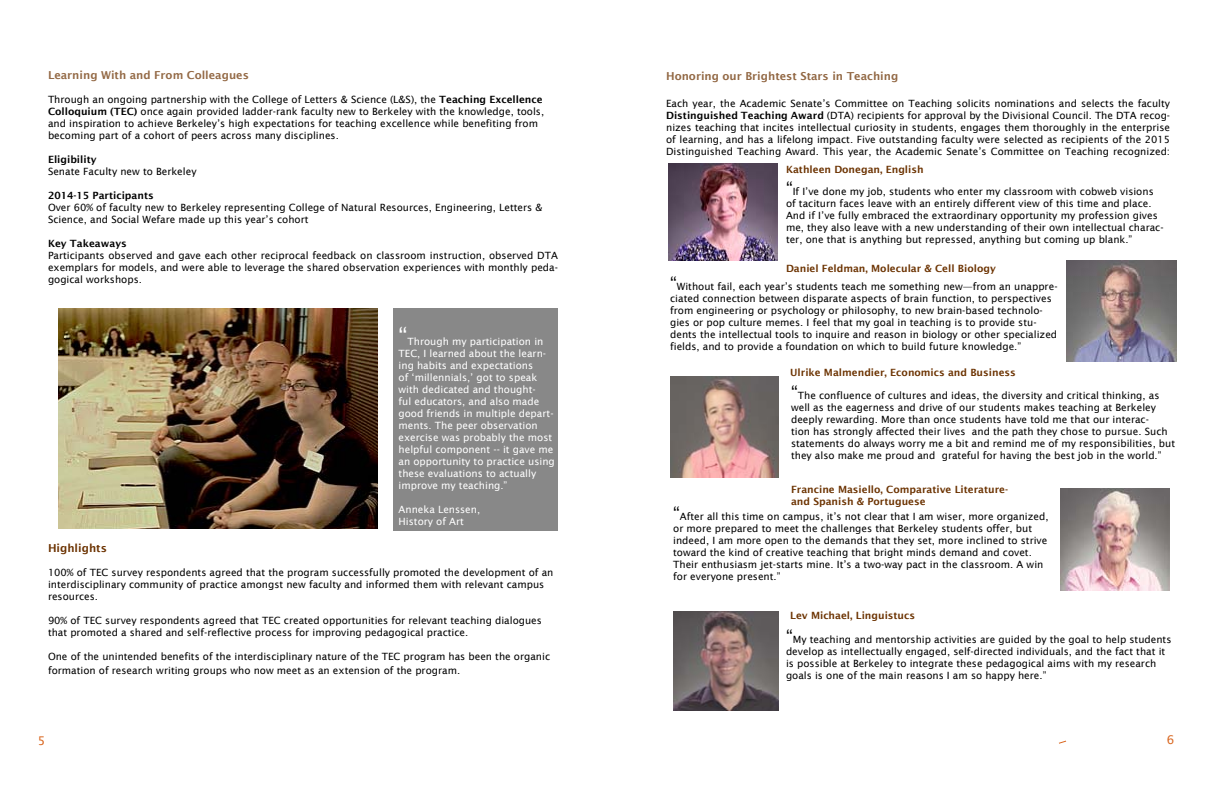
<style>
.page{position:relative;width:1224px;height:792px;background:#fff}
.page>*{position:absolute;margin:0;border:0;box-sizing:border-box;transform-origin:0 0}
.t1{font:24px "Lucida Sans";color:#fff}
.t2{font:12px "Lucida Sans";color:#d9661f}
.t3{font:600 11px "Lucida Sans";color:#926844}
.t4{font:600 11px "Lucida Sans";color:#946a46}
.t5{font:600 11px "Lucida Sans";color:#6c3302}
.t6{font:10px/12px "Lucida Sans";color:#000}
.t7{font:10px/12px "Lucida Sans";color:#fff}
.t8{font:600 10px/12px "Lucida Sans";color:#6c3302}
.t9{font:600 10px "Lucida Sans";color:#000}
.s1{font-weight:600}
.s2{font-size:18px}
</style>
<div class="page">
<div style="left:394px;top:308px;width:164px;height:223px;background:#888"></div>
<img style="left:668px;top:164px;width:109px;height:96px">
<img style="left:670px;top:376px;width:108px;height:101px">
<img style="left:1060px;top:489px;width:110px;height:101px">
<img style="left:673px;top:611px;width:105px;height:99px">
<img style="left:1066px;top:260px;width:111px;height:102px">
<svg style="left:1059px;top:740px;width:8px;height:4px"></svg>
<img style="left:58px;top:308px;width:319px;height:221px">
<p class="t4" style="left:48px;top:69px;width:202px">Learning With and From Colleagues</p>
<p class="t6" style="left:48px;top:94px;width:498px">Through an ongoing partnership with the College of Letters &amp; Science (L&amp;S), the <span class="s1">Teaching Excellence Colloquium (TEC)</span> once again provided ladder-rank faculty new to Berkeley with the knowledge, tools, and inspiration to achieve Berkeley’s high expectations for teaching excellence while benefiting from becoming part of a cohort of peers across many disciplines.</p>
<p class="t9" style="left:48px;top:154px;width:50px">Eligibility</p>
<p class="t6" style="left:48px;top:166px;width:150px">Senate Faculty new to Berkeley</p>
<p class="t9" style="left:48px;top:190px;width:107px">2014-15 Participants</p>
<p class="t6" style="left:48px;top:202px;width:496px">Over 60% of faculty new to Berkeley representing College of Natural Resources, Engineering, Letters &amp;<br>Science, and Social Wefare made up this year’s cohort</p>
<p class="t9" style="left:48px;top:238px;width:80px">Key Takeaways</p>
<p class="t6" style="left:48px;top:250px;width:511px;text-align:justify">Participants observed and gave each other reciprocal feedback on classroom instruction, observed DTA exemplars for models, and were able to leverage the shared observation experiences with monthly peda&shy;gogical workshops.</p>
<h1 class="t1" style="left:399px;top:323px;width:10px">“</h1>
<p class="t7" style="left:399px;top:335px;width:158px;text-indent:9px">Through my participation in<br>TEC, I learned about the learn&shy;ing habits and expectations<br>of ‘millennials,’ got to speak with dedicated and thought-<br>ful educators, and also made good friends in multiple depart&shy;ments. The peer observation exercise was probably the most helpful component -- it gave me an opportunity to practice using these evaluations to actually improve my teaching.”</p>
<p class="t7" style="left:399px;top:503px;width:83px">Anneka Lenssen,<br>History of Art</p>
<p class="t5" style="left:48px;top:542px;width:60px">Highlights</p>
<p class="t6" style="left:48px;top:566px;width:507px">100% of TEC survey respondents agreed that the program successfully promoted the development of an interdisciplinary community of practice amongst new faculty and informed them with relevant campus resources.</p>
<p class="t6" style="left:48px;top:614px;width:495px">90% of TEC survey respondents agreed that TEC created opportunities for relevant teaching dialogues that promoted a shared and self-reflective process for improving pedagogical practice.</p>
<p class="t6" style="left:48px;top:649px;width:504px;line-height:14.4px">One of the unintended benefits of the interdisciplinary nature of the TEC program has been the organic formation of research writing groups who now meet as an extension of the program.</p>
<p class="t3" style="left:666px;top:70px;width:234px">Honoring our Brightest Stars in Teaching</p>
<p class="t6" style="left:666px;top:97px;width:506px;text-align:justify">Each year, the Academic Senate’s Committee on Teaching solicits nominations and selects the faculty <span class="s1">Distinguished Teaching Award</span> (DTA) recipients for approval by the Divisional Council. The DTA recog&shy;nizes teaching that incites intellectual curiosity in students, engages them thoroughly in the enterprise of learning, and has a lifelong impact. Five outstanding faculty were selected as recipients of the 2015<br>Distinguished Teaching Award. This year, the Academic Senate’s Committee on Teaching recognized:</p>
<p class="t8" style="left:786px;top:163px;width:139px">Kathleen Donegan, English</p>
<p class="t6" style="left:786px;top:186px;width:379px"><span class="s2">“</span>If I’ve done my job, students who enter my classroom with cobweb visions of taciturn faces leave with an entirely different view of this time and place.<br>And if I’ve fully embraced the extraordinary opportunity my profession gives me, they also leave with a new understanding of their own intellectual charac&shy;ter, one that is anything but repressed, anything but coming up blank.”</p>
<p class="t6" style="left:670px;top:280px;width:389px"><span class="s2">“</span>Without fail, each year’s students teach me something new—from an unappre&shy;ciated connection between disparate aspects of brain function, to perspectives from engineering or psychology or philosophy, to new brain-based technolo&shy;gies or pop culture memes. I feel that my goal in teaching is to provide stu&shy;dents the intellectual tools to inquire and reason in biology or other specialized fields, and to provide a foundation on which to build future knowledge.”</p>
<p class="t6" style="left:791px;top:390px;width:386px"><span class="s2">“</span>The confluence of cultures and ideas, the diversity and critical thinking, as well as the eagerness and drive of our students makes teaching at Berkeley deeply rewarding. More than once students have told me that our interac-<br>tion has strongly affected their lives and the path they chose to pursue. Such statements do always worry me a bit and remind me of my responsibilities, but they also make me proud and grateful for having the best job in the world.”</p>
<p class="t8" style="left:786px;top:263px;width:211px">Daniel Feldman, Molecular &amp; Cell Biology</p>
<p class="t8" style="left:790px;top:367px;width:227px">Ulrike Malmendier, Economics and Business</p>
<p class="t8" style="left:791px;top:483px;width:219px">Francine Masiello, Comparative Literature&shy;and Spanish &amp; Portuguese</p>
<p class="t6" style="left:673px;top:510px;width:377px"><span class="s2">“</span>After all this time on campus, it’s not clear that I am wiser, more organized, or more prepared to meet the challenges that Berkeley students offer, but indeed, I am more open to the demands that they set, more inclined to strive toward the kind of creative teaching that bright minds demand and covet.<br>Their enthusiasm jet-starts mine. It’s a two-way pact in the classroom. A win for everyone present.”</p>
<p class="t8" style="left:790px;top:609px;width:126px">Lev Michael, Linguistucs</p>
<p class="t6" style="left:786px;top:634px;width:387px"><span class="s2">“</span>My teaching and mentorship activities are guided by the goal to help students develop as intellectually engaged, self-directed individuals, and the fact that it is possible at Berkeley to integrate these pedagogical aims with my research goals is one of the main reasons I am so happy here.”</p>
<p class="t2" style="left:38px;top:734px;width:9px">5</p>
<p class="t2" style="left:1167px;top:733px;width:9px">6</p>
</div>
